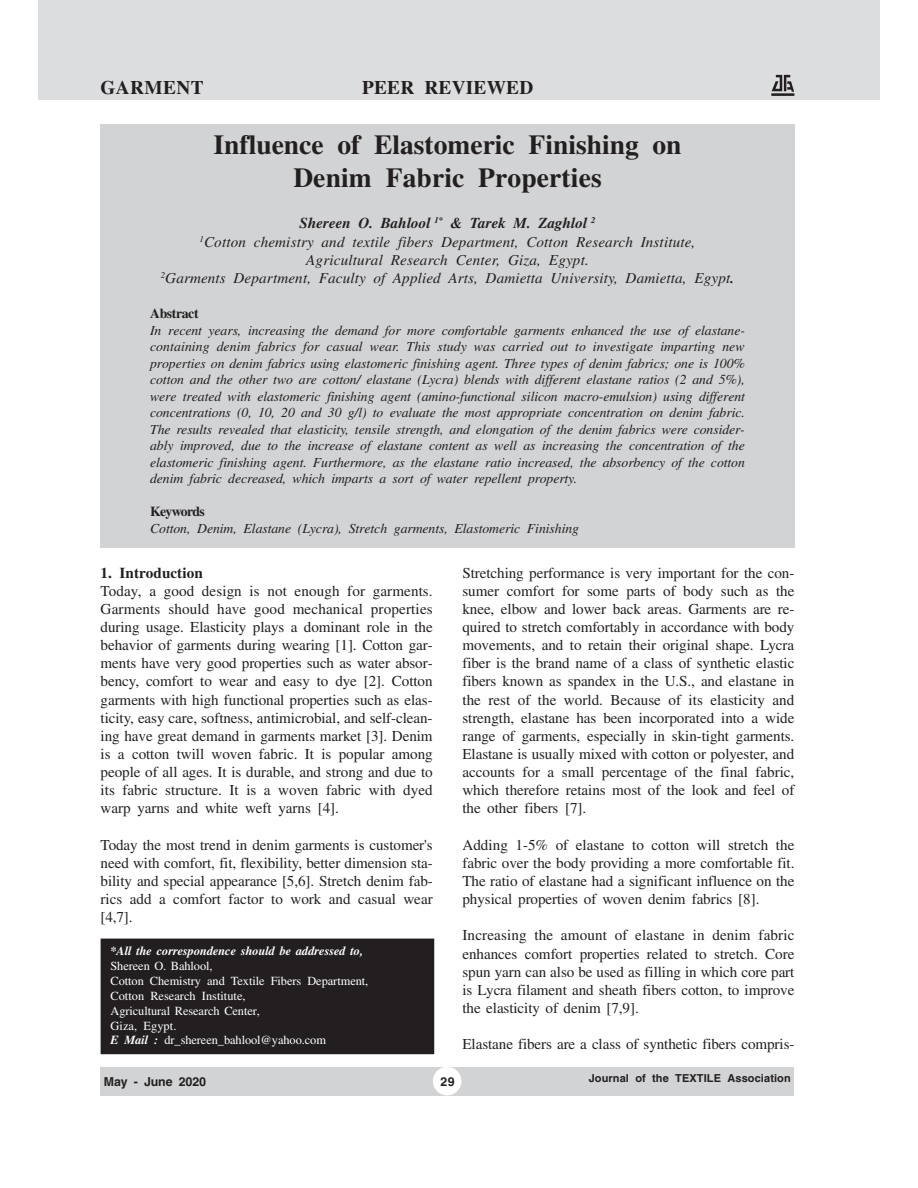
<style>
.page{position:relative;width:918px;height:1188px;background:#fff}
.page>*{position:absolute;margin:0;border:0;box-sizing:border-box;transform-origin:0 0}
.t1{font:700 27.45px/33px "Times";color:#231f20;text-align:center}
.t2{font:700 19.2px "Times";letter-spacing:.015em;color:#231f20}
.t3{font:15.15px/18.1px "Times";letter-spacing:-.005em;color:#231f20;text-align:justify}
.t4{font:italic 15.15px/18.1px "Times";letter-spacing:.01em;color:#231f20;text-align:center}
.t5{font:700 15.15px "Times";letter-spacing:.005em;color:#231f20}
.t6{font:italic 13.8px/16.5px "Times";letter-spacing:-.005em;color:#231f20;text-align:justify}
.t7{font:700 13.8px "Times";letter-spacing:-.04em;color:#231f20}
.t8{font:12.3px/14.9px "Times";letter-spacing:-.005em;color:#fff}
.t9{font:italic 700 12.3px "Times";letter-spacing:-.005em;color:#fff}
.t10{font:12.3px "TT4 E22 O00";letter-spacing:-.01em;color:#231f20}
.t11{font:700 12.3px "Helvetica";color:#231f20}
.t12{font:700 10.95px "Helvetica";letter-spacing:.01em;color:#231f20}
.s1{font-weight:700}
.s2{font-weight:700;font-style:italic}
</style>
<div class="page">
<div style="left:38px;top:0;width:842px;height:100px;background:#dcddde"></div>
<svg style="left:771px;top:75px;width:23px;height:21px"></svg>
<div style="left:101px;top:1067px;width:693px;height:28px;background:#d1d3d4"></div>
<svg style="left:433px;top:1067px;width:28px;height:28px"></svg>
<div style="left:101px;top:124px;width:694px;height:424px;background:#d1d3d4"></div>
<div style="left:101px;top:939px;width:333px;height:115px;background:#231f20"></div>
<p class="t2" style="left:100px;top:80px;width:105px">GARMENT</p>
<p class="t2" style="left:362px;top:80px;width:173px">PEER REVIEWED</p>
<h1 class="t1" style="left:213px;top:131px;width:470px">Influence of Elastomeric Finishing on<br>Denim Fabric Properties</h1>
<p class="t4" style="left:161px;top:216px;width:575px"><span class="s1">Shereen O. Bahlool</span> <sup>1*</sup> <span class="s1">&amp; Tarek M. Zaghlol</span> <sup>2<br></sup><sup>1</sup>Cotton chemistry and textile fibers Department, Cotton Research Institute, Agricultural Research Center, Giza, Egypt.<br><sup>2</sup>Garments Department, Faculty of Applied Arts, Damietta University, Damietta, Egypt<span class="s1">.</span></p>
<p class="t7" style="left:150px;top:308px;width:50px">Abstract</p>
<p class="t6" style="left:150px;top:323px;width:596px">In recent years, increasing the demand for more comfortable garments enhanced the use of elastane&shy;containing denim fabrics for casual wear. This study was carried out to investigate imparting new properties on denim fabrics using elastomeric finishing agent. Three types of denim fabrics; one is 100% cotton and the other two are cotton/ elastane (Lycra) blends with different elastane ratios (2 and 5%), were treated with elastomeric finishing agent (amino-functional silicon macro-emulsion) using different concentrations (0, 10, 20 and 30 g/l) to evaluate the most appropriate concentration on denim fabric.<br>The results revealed that elasticity, tensile strength, and elongation of the denim fabrics were consider&shy;ably improved, due to the increase of elastane content as well as increasing the concentration of the elastomeric finishing agent. Furthermore, as the elastane ratio increased, the absorbency of the cotton denim fabric decreased, which imparts a sort of water repellent property.</p>
<p class="t7" style="left:150px;top:506px;width:56px">Keywords</p>
<p class="t6" style="left:150px;top:521px;width:430px">Cotton, Denim, Elastane (Lycra), Stretch garments, Elastomeric Finishing</p>
<p class="t5" style="left:101px;top:567px;width:104px">1. Introduction</p>
<p class="t3" style="left:101px;top:583px;width:334px">Today, a good design is not enough for garments.<br>Garments should have good mechanical properties during usage. Elasticity plays a dominant role in the behavior of garments during wearing [1]. Cotton gar&shy;ments have very good properties such as water absor&shy;bency, comfort to wear and easy to dye [2]. Cotton garments with high functional properties such as elas&shy;ticity, easy care, softness, antimicrobial, and self-clean&shy;ing have great demand in garments market [3]. Denim is a cotton twill woven fabric. It is popular among people of all ages. It is durable, and strong and due to its fabric structure. It is a woven fabric with dyed warp yarns and white weft yarns [4].</p>
<p class="t3" style="left:101px;top:837px;width:334px">Today the most trend in denim garments is customer's need with comfort, fit, flexibility, better dimension sta&shy;bility and special appearance [5,6]. Stretch denim fab&shy;rics add a comfort factor to work and casual wear [4,7].</p>
<p class="t9" style="left:111px;top:947px;width:254px">*All the correspondence should be addressed to,</p>
<p class="t8" style="left:111px;top:960px;width:259px">Shereen O. Bahlool,<br>Cotton Chemistry and Textile Fibers Department,<br>Cotton Research Institute,<br>Agricultural Research Center,<br>Giza, Egypt.<br><span class="s2">E Mail :</span> dr_shereen_bahlool@yahoo.com</p>
<p class="t3" style="left:462px;top:565px;width:334px">Stretching performance is very important for the con&shy;sumer comfort for some parts of body such as the knee, elbow and lower back areas. Garments are re&shy;quired to stretch comfortably in accordance with body movements, and to retain their original shape. Lycra fiber is the brand name of a class of synthetic elastic fibers known as spandex in the U.S., and elastane in the rest of the world. Because of its elasticity and strength, elastane has been incorporated into a wide range of garments, especially in skin-tight garments.<br>Elastane is usually mixed with cotton or polyester, and accounts for a small percentage of the final fabric, which therefore retains most of the look and feel of the other fibers [7].</p>
<p class="t3" style="left:462px;top:837px;width:334px">Adding 1-5% of elastane to cotton will stretch the fabric over the body providing a more comfortable fit.<br>The ratio of elastane had a significant influence on the physical properties of woven denim fabrics [8].</p>
<p class="t3" style="left:462px;top:928px;width:334px">Increasing the amount of elastane in denim fabric enhances comfort properties related to stretch. Core spun yarn can also be used as filling in which core part is Lycra filament and sheath fibers cotton, to improve the elasticity of denim [7,9].</p>
<p class="t3" style="left:462px;top:1037px;width:334px">Elastane fibers are a class of synthetic fibers compris-</p>
<p class="t10" style="left:104px;top:1075px;width:104px">May - June 2020</p>
<p class="t11" style="left:441px;top:1077px;width:16px">29</p>
<p class="t12" style="left:589px;top:1074px;width:204px">Journal of the TEXTILE Association</p>
</div>
